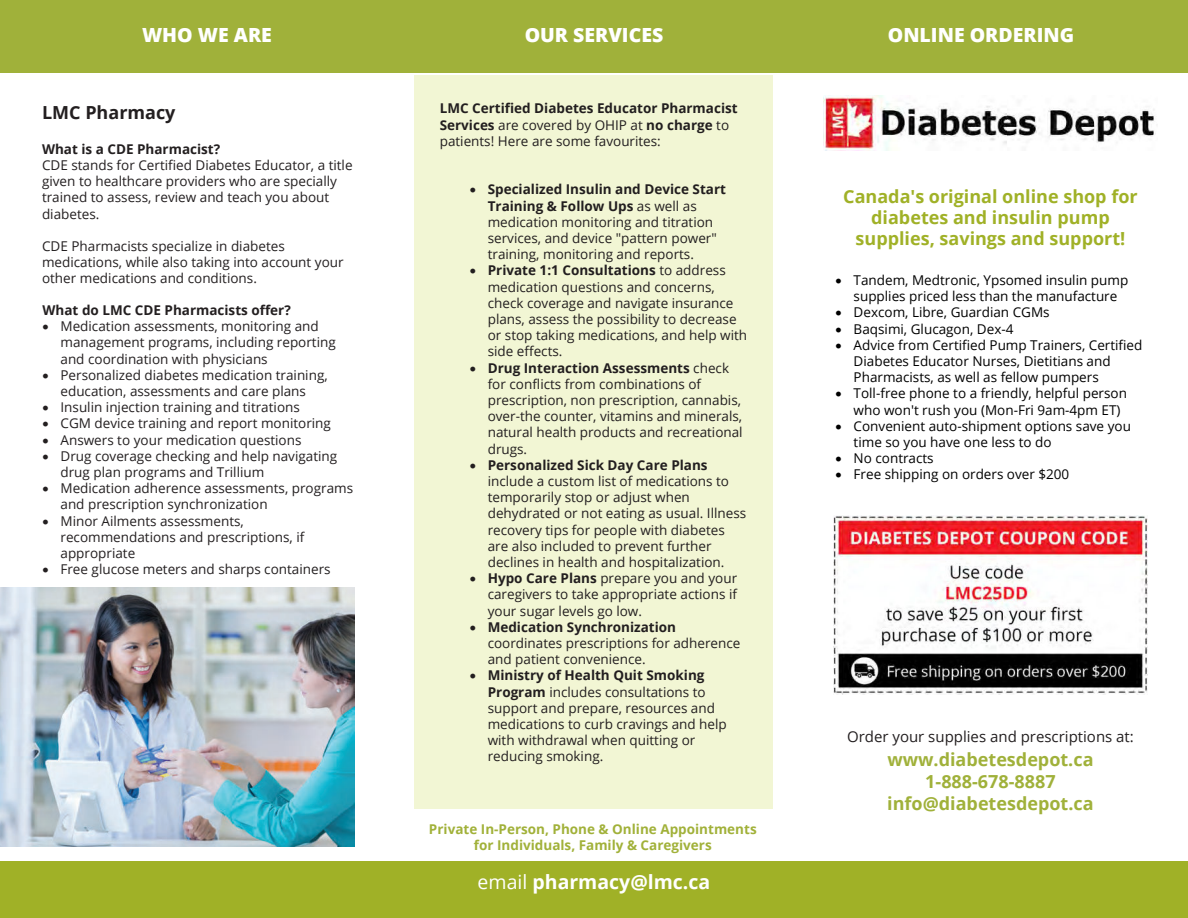
<style>
.page{position:relative;width:1188px;height:918px;background:#fff}
.page>*{position:absolute;margin:0;border:0;box-sizing:border-box;transform-origin:0 0}
.t1{font:800 19.5px "Open Sans";color:#fff}
.t2{font:700 19.5px "Open Sans";color:#fff}
.t3{font:700 18px/21.1px "Open Sans";color:#a0b127;text-align:center}
.t4{font:700 18px/21.6px "Open Sans";color:#a0b13a;text-align:center}
.t5{font:700 18px "Open Sans";color:#231f20}
.t6{font:15px "Open Sans";color:#231f20}
.t7{font:13.5px/16.2px "Open Sans";color:#221e1f}
.t8{font:13.5px/16.2px "Open Sans";color:#231f20}
.t9{font:13.5px/16.2px "Open Sans";color:#000}
.t10{font:700 13.5px/16.2px "Open Sans";color:#221e1f}
.t11{font:700 13.5px/16.2px "Open Sans";color:#a1b139;text-align:center}
.t12{font:700 13.5px "Open Sans";color:#231f20}
.s1{font-weight:400}
.s2{font-weight:700}
</style>
<div class="page">
<div style="left:414px;top:76px;width:358px;height:733px;background:#f2f6d4"></div>
<div style="left:0;top:861px;width:1188px;height:57px;background:#a0b127"></div>
<div style="left:0;top:0;width:1188px;height:72px;background:#a0b13a"></div>
<img style="left:0;top:588px;width:354px;height:258px">
<img style="left:823px;top:96px;width:333px;height:54px">
<img style="left:833px;top:515px;width:315px;height:180px">
<h1 class="t1" style="left:142px;top:23px;width:131px">WHO WE ARE</h1>
<h1 class="t1" style="left:525px;top:23px;width:140px">OUR SERVICES</h1>
<h2 class="t5" style="left:42px;top:100px;width:135px">LMC Pharmacy</h2>
<p class="t12" style="left:42px;top:139px;width:180px">What is a CDE Pharmacist?</p>
<p class="t8" style="left:42px;top:157px;width:312px">CDE stands for Certified Diabetes Educator, a title given to healthcare providers who are specially trained to assess, review and teach you about diabetes.</p>
<p class="t8" style="left:42px;top:238px;width:303px">CDE Pharmacists specialize in diabetes medications, while also taking into account your other medications and conditions.</p>
<p class="t12" style="left:43px;top:300px;width:250px">What do LMC CDE Pharmacists offer?</p>
<p class="t8" style="left:61px;top:318px;width:277px;text-indent:-18px">• Medication assessments, monitoring and management programs, including reporting and coordination with physicians</p>
<p class="t8" style="left:43px;top:366px;width:287px;text-align:center">• Personalized diabetes medication training, education, assessments and care plans</p>
<p class="t8" style="left:43px;top:399px;width:259px">• Insulin injection training and titrations</p>
<p class="t8" style="left:43px;top:415px;width:290px">• CGM device training and report monitoring</p>
<p class="t8" style="left:43px;top:431px;width:261px">• Answers to your medication questions</p>
<p class="t8" style="left:61px;top:447px;width:278px;text-indent:-18px">• Drug coverage checking and help navigating drug plan programs and Trillium</p>
<p class="t8" style="left:61px;top:480px;width:294px;text-indent:-18px">• Medication adherence assessments, programs and prescription synchronization</p>
<p class="t8" style="left:61px;top:512px;width:245px;text-indent:-18px">• Minor Ailments assessments, recommendations and prescriptions, if appropriate</p>
<p class="t8" style="left:43px;top:561px;width:290px">• Free glucose meters and sharps containers</p>
<p class="t10" style="left:440px;top:100px;width:299px">LMC Certified Diabetes Educator Pharmacist<br>Services <span class="s1">are covered by OHIP at</span> no charge <span class="s1">to patients! Here are some favourites:</span></p>
<p class="t7" style="left:488px;top:181px;width:240px;text-indent:-18px">• <span class="s2">Specialized Insulin and Device Start Training &amp; Follow Ups</span> as well as medication monitoring and titration services, and device "pattern power" training, monitoring and reports.</p>
<p class="t7" style="left:488px;top:262px;width:261px;text-indent:-18px">• <span class="s2">Private 1:1 Consultations</span> to address medication questions and concerns, check coverage and navigate insurance plans, assess the possibility to decrease or stop taking medications, and help with side effects.</p>
<p class="t7" style="left:488px;top:359px;width:257px;text-indent:-18px">• <span class="s2">Drug Interaction Assessments</span> check for conflicts from combinations of prescription, non prescription, cannabis, over-the counter, vitamins and minerals, natural health products and recreational drugs.</p>
<p class="t7" style="left:488px;top:456px;width:260px;text-indent:-18px">• <span class="s2">Personalized Sick Day Care Plans </span>include a custom list of medications to temporarily stop or adjust when dehydrated or not eating as usual. Illness recovery tips for people with diabetes are also included to prevent further declines in health and hospitalization.</p>
<p class="t7" style="left:488px;top:570px;width:251px;text-align:justify;text-indent:-18px">• <span class="s2">Hypo Care Plans</span> prepare you and your caregivers to take appropriate actions if your sugar levels go low.</p>
<p class="t7" style="left:488px;top:618px;width:254px;text-indent:-18px">• <span class="s2">Medication Synchronization </span>coordinates prescriptions for adherence and patient convenience.</p>
<p class="t7" style="left:488px;top:667px;width:241px;text-indent:-18px">• <span class="s2">Ministry of Health Quit Smoking<br>Program</span> includes consultations to support and prepare, resources and medications to curb cravings and help with withdrawal when quitting or reducing smoking.</p>
<p class="t11" style="left:429px;top:820px;width:329px">Private In-Person, Phone &amp; Online Appointments for Individuals, Family &amp; Caregivers</p>
<h1 class="t2" style="left:478px;top:875px;width:234px"><span class="s1">email</span> pharmacy@lmc.ca</h1>
<h1 class="t1" style="left:888px;top:23px;width:188px">ONLINE ORDERING</h1>
<h2 class="t3" style="left:843px;top:185px;width:296px">Canada's original online shop for diabetes and insulin pump supplies, savings and support!</h2>
<p class="t9" style="left:836px;top:272px;width:294px;text-align:center">• Tandem, Medtronic, Ypsomed insulin pump supplies priced less than the manufacture</p>
<p class="t9" style="left:836px;top:304px;width:216px">• Dexcom, Libre, Guardian CGMs</p>
<p class="t9" style="left:836px;top:320px;width:179px">• Baqsimi, Glucagon, Dex-4</p>
<p class="t9" style="left:854px;top:337px;width:290px;text-indent:-18px">• Advice from Certified Pump Trainers, Certified<br>Diabetes Educator Nurses, Dietitians and<br>Pharmacists, as well as fellow pumpers</p>
<p class="t9" style="left:854px;top:385px;width:275px;text-indent:-18px">• Toll-free phone to a friendly, helpful person who won't rush you (Mon-Fri 9am-4pm ET)</p>
<p class="t9" style="left:854px;top:418px;width:279px;text-indent:-18px">• Convenient auto-shipment options save you time so you have one less to do</p>
<p class="t9" style="left:836px;top:450px;width:100px">• No contracts</p>
<p class="t9" style="left:836px;top:466px;width:235px">• Free shipping on orders over $200</p>
<p class="t6" style="left:847px;top:731px;width:288px">Order your supplies and prescriptions at:</p>
<h2 class="t4" style="left:887px;top:749px;width:208px">www.diabetesdepot.ca<br>1-888-678-8887 info@diabetesdepot.ca</h2>
</div>
